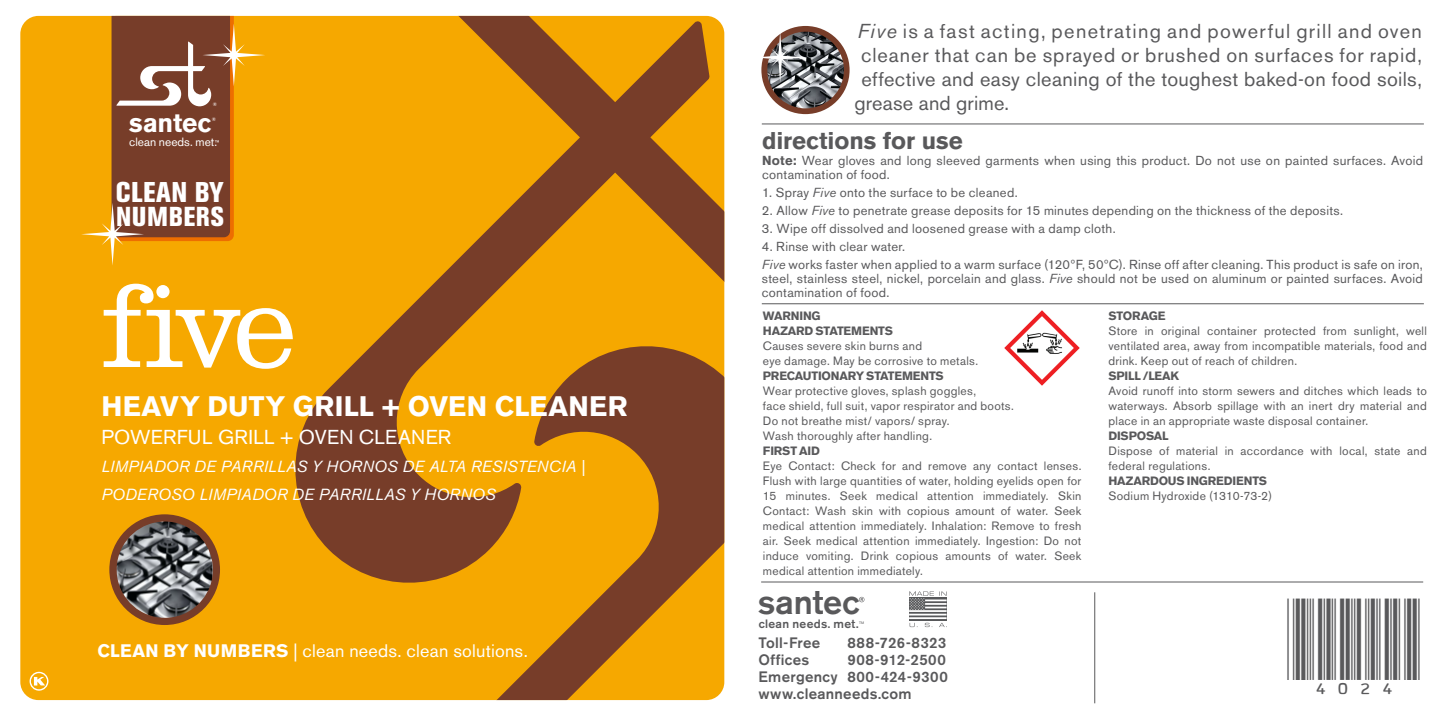
<style>
.page{position:relative;width:1440px;height:720px;background:#fff}
.page>*{position:absolute;margin:0;border:0;box-sizing:border-box;transform-origin:0 0}
.t1{font:300 122px "Clarendon";color:#fff}
.t2{font:500 34px "Akzidenz Grotesk BE";letter-spacing:-.005em;color:#59595b}
.t3{font:800 condensed 28.2px "Akzidenz Grotesk BE";letter-spacing:.02em;color:#fff}
.t4{font:700 28px "Akzidenz Grotesk BE";letter-spacing:.01em;color:#fff}
.t5{font:800 condensed 27.2px "Akzidenz Grotesk BE";letter-spacing:.02em;color:#fff}
.t6{font:700 26.2px "Akzidenz Grotesk BE";letter-spacing:-.005em;color:#fff}
.t7{font:700 24px "Akzidenz Grotesk BE";color:#59595b}
.t8{font:20px "Akzidenz Grotesk BE";letter-spacing:.02em;color:#59595b}
.t9{font:20px "Akzidenz Grotesk BE";letter-spacing:.065em;color:#59595b}
.t10{font:20px "Akzidenz Grotesk BE";letter-spacing:.045em;color:#59595b}
.t11{font:20px "Akzidenz Grotesk BE";letter-spacing:.015em;color:#fff}
.t12{font:20px "Akzidenz Grotesk BE";letter-spacing:.01em;color:#59595b}
.t13{font:18px "Akzidenz Grotesk BE";letter-spacing:.015em;color:#fff}
.t14{font:italic 16px/28px "Akzidenz Grotesk BE";letter-spacing:.015em;color:#fff}
.t15{font:500 15px/17px "Akzidenz Grotesk BE";letter-spacing:.02em;color:#59595b}
.t16{font:13px/14px "Akzidenz Grotesk BE";letter-spacing:.025em;color:#59595b}
.t17{font:12px/15px "Akzidenz Grotesk BE";letter-spacing:.025em;color:#59595b}
.t18{font:700 12px/15px "Akzidenz Grotesk BE";letter-spacing:-.015em;color:#59595b}
.t19{font:500 12px "Akzidenz Grotesk BE";letter-spacing:.025em;color:#59595b}
.t20{font:11.8px "Akzidenz Grotesk BE";color:#fff}
.t21{font:6.8px "Akzidenz Grotesk BE";color:#fff}
.t22{font:5px "Akzidenz Grotesk BE";color:#fff}
.t23{font:3.6px "Akzidenz Grotesk BE";color:#59595b}
.s1{font-weight:700}
.s2{font-style:italic}
</style>
<div class="page">
<div style="left:20px;top:16px;width:704px;height:684px;background:#f6a800;border-radius:18px"></div>
<hr style="left:762px;top:123px;width:662px;height:1px;background:#59595b">
<hr style="left:762px;top:303px;width:662px;height:1px;background:#59595b">
<svg style="left:295px;top:16px;width:429px;height:684px"></svg>
<svg style="left:81px;top:16px;width:184px;height:249px"></svg>
<div style="left:109px;top:514px;width:111px;height:111px;background:#773d29;border-radius:50%"></div>
<div style="left:761px;top:26px;width:89px;height:88px;background:#773d29;border-radius:50%"></div>
<hr style="left:761px;top:582px;width:662px;height:1px;background:#59595b">
<svg style="left:859px;top:597px;width:5px;height:5px"></svg>
<hr style="left:1094px;top:592px;width:1px;height:111px;background:#59595b">
<img style="left:117px;top:522px;width:96px;height:96px">
<img style="left:767px;top:32px;width:77px;height:76px">
<img style="left:1004px;top:310px;width:76px;height:76px">
<svg style="left:761px;top:32px;width:45px;height:51px"></svg>
<svg style="left:30px;top:672px;width:18px;height:19px"></svg>
<svg style="left:909px;top:591px;width:38px;height:36px"></svg>
<p class="t22" style="left:213px;top:101px;width:6px">®</p>
<p class="t21" style="left:215px;top:139px;width:6px">™</p>
<h3 class="t6" style="left:129px;top:107px;width:83px">santec</h3>
<p class="t22" style="left:212px;top:116px;width:6px">®</p>
<p class="t20" style="left:129px;top:135px;width:89px">clean needs. met.</p>
<h3 class="t3" style="left:116px;top:175px;width:109px">CLEAN BY</h3>
<h3 class="t5" style="left:116px;top:201px;width:109px">NUMBERS</h3>
<h1 class="t1" style="left:101px;top:256px;width:196px">five</h1>
<h3 class="t4" style="left:101px;top:390px;width:528px">HEAVY DUTY GRILL + OVEN CLEANER</h3>
<h3 class="t11" style="left:101px;top:425px;width:351px">POWERFUL GRILL + OVEN CLEANER</h3>
<h3 class="t14" style="left:101px;top:452px;width:485px">LIMPIADOR DE PARRILLAS Y HORNOS DE ALTA RESISTENCIA |<br>PODEROSO LIMPIADOR DE PARRILLAS Y HORNOS</h3>
<h3 class="t13" style="left:97px;top:640px;width:432px"><span class="s1">CLEAN BY NUMBERS</span> | clean needs. clean solutions.</h3>
<h3 class="t9" style="left:858px;top:19px;width:566px"><span class="s2">Five</span> is a fast acting, penetrating and powerful grill and oven</h3>
<h3 class="t10" style="left:861px;top:43px;width:563px">cleaner that can be sprayed or brushed on surfaces for rapid,</h3>
<h3 class="t8" style="left:861px;top:67px;width:562px">effective and easy cleaning of the toughest baked-on food soils,</h3>
<h3 class="t12" style="left:854px;top:91px;width:156px">grease and grime.</h3>
<h3 class="t7" style="left:762px;top:127px;width:202px">directions for use</h3>
<p class="t16" style="left:762px;top:153px;width:663px"><span class="s1">Note:</span> Wear gloves and long sleeved garments when using this product. Do not use on painted surfaces. Avoid contamination of food.</p>
<p class="t16" style="left:762px;top:185px;width:257px">1. Spray <span class="s2">Five</span> onto the surface to be cleaned.</p>
<p class="t16" style="left:762px;top:203px;width:583px">2. Allow <span class="s2">Five</span> to penetrate grease deposits for 15 minutes depending on the thickness of the deposits.</p>
<p class="t16" style="left:762px;top:221px;width:355px">3. Wipe off dissolved and loosened grease with a damp cloth.</p>
<p class="t16" style="left:762px;top:237px;width:662px;line-height:18px">4. Rinse with clear water.<br><span class="s2">Five</span> works faster when applied to a warm surface (120ºF, 50ºC). Rinse off after cleaning. This product is safe on iron,</p>
<p class="t16" style="left:762px;top:271px;width:663px">steel, stainless steel, nickel, porcelain and glass. <span class="s2">Five</span> should not be used on aluminum or painted surfaces. Avoid contamination of food.</p>
<p class="t18" style="left:763px;top:308px;width:132px">WARNING<br>HAZARD STATEMENTS</p>
<p class="t17" style="left:763px;top:338px;width:217px">Causes severe skin burns and<br>eye damage. May be corrosive to metals.</p>
<p class="t18" style="left:763px;top:368px;width:182px">PRECAUTIONARY STATEMENTS</p>
<p class="t17" style="left:763px;top:383px;width:252px">Wear protective gloves, splash goggles,<br>face shield, full suit, vapor respirator and boots.<br>Do not breathe mist/ vapors/ spray.<br>Wash thoroughly after handling.</p>
<p class="t18" style="left:763px;top:443px;width:58px">FIRST AID</p>
<p class="t17" style="left:763px;top:458px;width:320px;text-align:justify">Eye Contact: Check for and remove any contact lenses.<br>Flush with large quantities of water, holding eyelids open for 15 minutes. Seek medical attention immediately. Skin Contact: Wash skin with copious amount of water. Seek medical attention immediately. Inhalation: Remove to fresh air. Seek medical attention immediately. Ingestion: Do not induce vomiting. Drink copious amounts of water. Seek medical attention immediately.</p>
<h2 class="t2" style="left:758px;top:582px;width:103px">santec</h2>
<p class="t19" style="left:759px;top:616px;width:101px">clean needs. met.</p>
<p class="t23" style="left:859px;top:621px;width:6px">TM</p>
<p class="t15" style="left:758px;top:634px;width:63px">Toll-Free</p>
<p class="t15" style="left:848px;top:634px;width:100px">888-726-8323</p>
<p class="t15" style="left:758px;top:651px;width:52px">Offices</p>
<p class="t15" style="left:758px;top:651px;width:191px;text-indent:89px">908-912-2500<br>Emergency 800-424-9300 www.cleanneeds.com</p>
<p class="t18" style="left:1108px;top:308px;width:59px">STORAGE</p>
<p class="t17" style="left:1108px;top:323px;width:320px;text-align:justify">Store in original container protected from sunlight, well ventilated area, away from incompatible materials, food and drink. Keep out of reach of children.</p>
<p class="t18" style="left:1108px;top:368px;width:72px">SPILL /LEAK</p>
<p class="t17" style="left:1108px;top:383px;width:320px;text-align:justify">Avoid runoff into storm sewers and ditches which leads to waterways. Absorb spillage with an inert dry material and place in an appropriate waste disposal container.</p>
<p class="t18" style="left:1108px;top:428px;width:62px">DISPOSAL</p>
<p class="t17" style="left:1108px;top:443px;width:320px">Dispose of material in accordance with local, state and federal regulations.</p>
<p class="t18" style="left:1108px;top:473px;width:160px">HAZARDOUS INGREDIENTS</p>
<p class="t17" style="left:1108px;top:488px;width:165px">Sodium Hydroxide (1310-73-2)</p>
</div>
